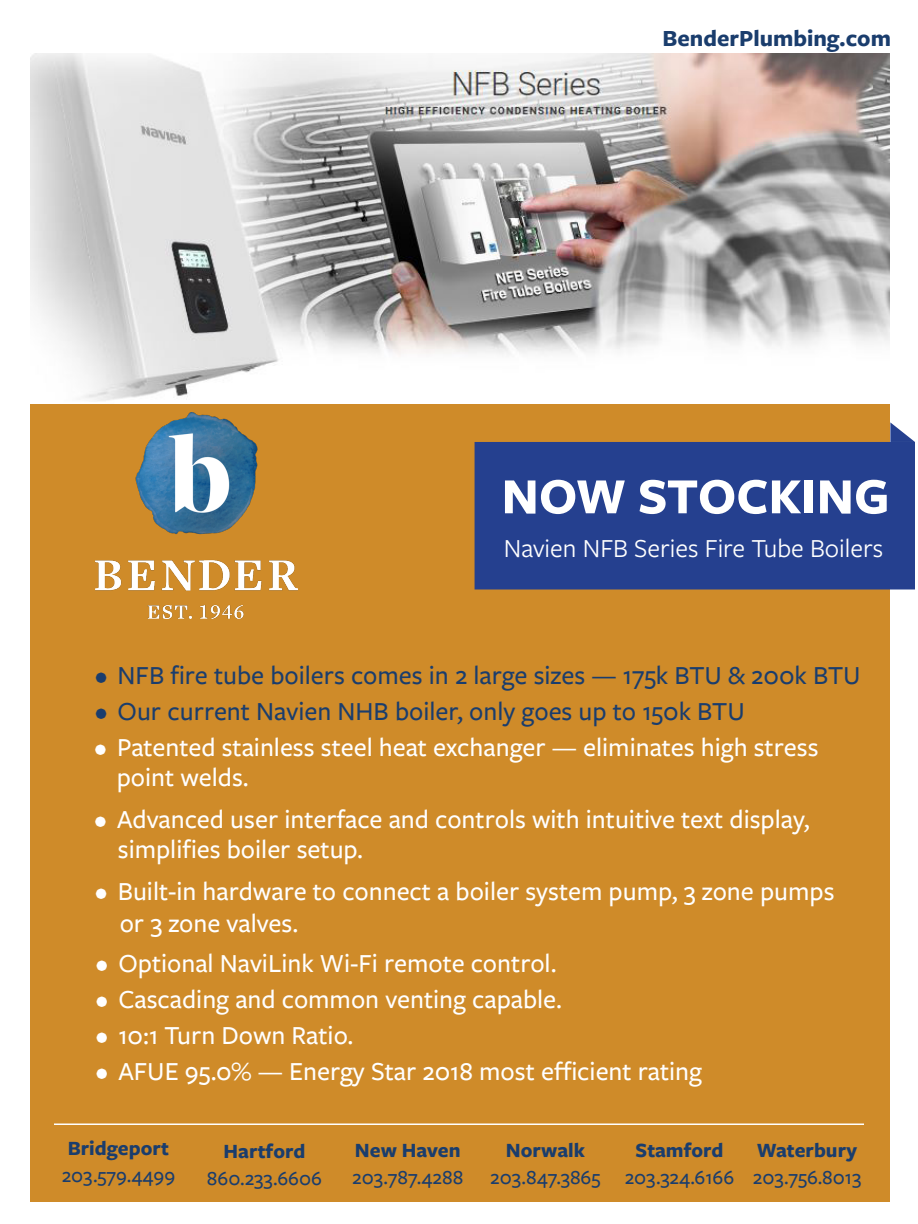
<style>
.page{position:relative;width:918px;height:1224px;background:#fff}
.page>*{position:absolute;margin:0;border:0;box-sizing:border-box;transform-origin:0 0}
.t1{font:700 52.5px "Freight Sans Pro";color:#fff}
.t2{font:500 27px "Freight Sans Pro";color:#fff}
.t3{font:500 27px "Freight Sans Pro";color:#1a3d6d}
.t4{font:27px "Freight Sans Pro";color:#fff}
.t5{font:700 24px "Freight Sans Pro";color:#1a3d6d}
.t6{font:500 21px "Freight Sans Pro";color:#1a3d6d}
.t7{font:700 21px "Freight Sans Pro";color:#1a3d6d}
</style>
<div class="page">
<div style="left:30px;top:404px;width:860px;height:798px;background:#cf8b29"></div>
<img style="left:30px;top:54px;width:860px;height:347px">
<div style="left:475px;top:442px;width:440px;height:148px;background:#25408f"></div>
<svg style="left:890px;top:422px;width:25px;height:20px"></svg>
<img style="left:95px;top:412px;width:203px;height:207px">
<hr style="left:54px;top:1124px;width:810px;height:1px;background:#fff">
<p class="t5" style="left:662px;top:21px;width:230px">BenderPlumbing.com</p>
<p class="t1" style="left:502px;top:460px;width:389px">NOW STOCKING</p>
<p class="t4" style="left:504px;top:530px;width:381px">Navien NFB Series Fire Tube Boilers</p>
<p class="t3" style="left:95px;top:657px;width:767px">• NFB fire tube boilers comes in 2 large sizes — 175k BTU &amp; 200k BTU</p>
<p class="t3" style="left:95px;top:693px;width:651px">• Our current Navien NHB boiler, only goes up to 150k BTU</p>
<p class="t2" style="left:94px;top:729px;width:726px">• Patented stainless steel heat exchanger — eliminates high stress</p>
<p class="t2" style="left:117px;top:759px;width:134px">point welds.</p>
<p class="t2" style="left:95px;top:801px;width:717px">• Advanced user interface and controls with intuitive text display,</p>
<p class="t2" style="left:118px;top:831px;width:247px">simplifies boiler setup.</p>
<p class="t2" style="left:95px;top:873px;width:741px">• Built-in hardware to connect a boiler system pump, 3 zone pumps</p>
<p class="t2" style="left:120px;top:905px;width:180px">or 3 zone valves.</p>
<p class="t2" style="left:96px;top:945px;width:462px">• Optional NaviLink Wi-Fi remote control.</p>
<p class="t2" style="left:96px;top:981px;width:468px">• Cascading and common venting capable.</p>
<p class="t2" style="left:96px;top:1017px;width:259px">• 10:1 Turn Down Ratio.</p>
<p class="t2" style="left:96px;top:1053px;width:608px">• AFUE 95.0% — Energy Star 2018 most efficient rating</p>
<p class="t7" style="left:68px;top:1134px;width:103px">Bridgeport</p>
<p class="t6" style="left:62px;top:1161px;width:115px">203.579.4499</p>
<p class="t7" style="left:224px;top:1137px;width:83px">Hartford</p>
<p class="t6" style="left:207px;top:1164px;width:116px">860.233.6606</p>
<p class="t7" style="left:355px;top:1135px;width:107px">New Haven</p>
<p class="t6" style="left:352px;top:1163px;width:113px">203.787.4288</p>
<p class="t7" style="left:506px;top:1135px;width:81px">Norwalk</p>
<p class="t6" style="left:490px;top:1163px;width:112px">203.847.3865</p>
<p class="t7" style="left:636px;top:1135px;width:89px">Stamford</p>
<p class="t6" style="left:625px;top:1163px;width:111px">203.324.6166</p>
<p class="t7" style="left:757px;top:1135px;width:102px">Waterbury</p>
<p class="t6" style="left:753px;top:1163px;width:110px">203.756.8013</p>
</div>
